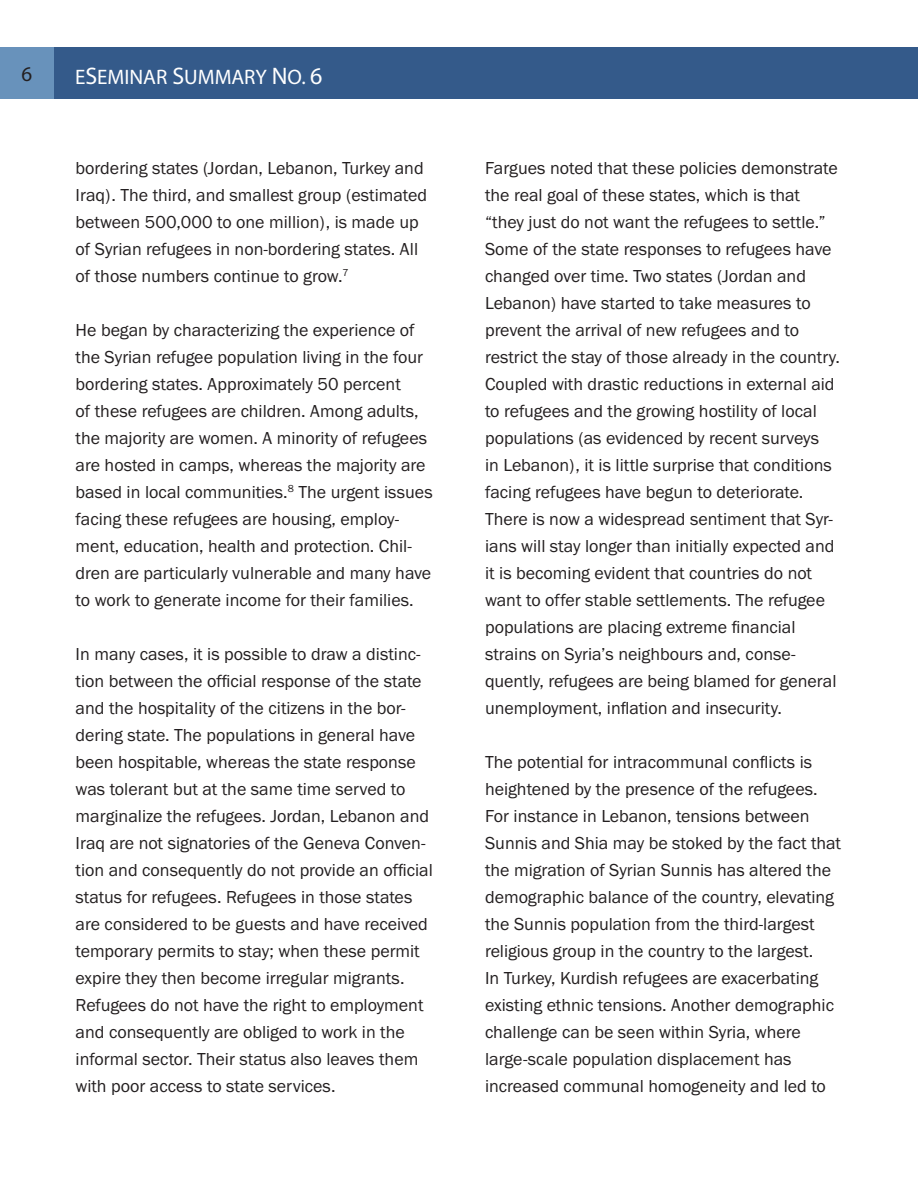
<style>
.page{position:relative;width:918px;height:1188px;background:#fff}
.page>*{position:absolute;margin:0;border:0;box-sizing:border-box;transform-origin:0 0}
.t1{font:21px "Myriad Pro";color:#fff}
.t2{font:21px "Myriad Pro";color:#231f20}
.t3{font:18px/27px "Franklin Gothic URW Boo";color:#231f20}
.s1{font-size:24px}
</style>
<div class="page">
<div style="left:54px;top:48px;width:864px;height:51px;background:#345a8a"></div>
<div style="left:0;top:48px;width:54px;height:51px;background:#6892bb"></div>
<p class="t2" style="left:22px;top:61px;width:12px">6</p>
<p class="t1" style="left:75px;top:64px;width:249px">E<span class="s1">S</span>EMINAR <span class="s1">S</span>UMMARY <span class="s1">N</span>O. <span class="s1">6</span></p>
<p class="t3" style="left:76px;top:154px;width:353px">bordering states (Jordan, Lebanon, Turkey and Iraq). The third, and smallest group (estimated between 500,000 to one million), is made up of Syrian refugees in non-bordering states. All of those numbers continue to grow.<sup>7</sup></p>
<p class="t3" style="left:76px;top:316px;width:359px">He began by characterizing the experience of the Syrian refugee population living in the four bordering states. Approximately 50 percent<br>of these refugees are children. Among adults, the majority are women. A minority of refugees are hosted in camps, whereas the majority are based in local communities.<sup>8</sup> The urgent issues facing these refugees are housing, employ&shy;ment, education, health and protection. Chil&shy;dren are particularly vulnerable and many have to work to generate income for their families.</p>
<p class="t3" style="left:76px;top:640px;width:359px">In many cases, it is possible to draw a distinc&shy;tion between the official response of the state and the hospitality of the citizens in the bor&shy;dering state. The populations in general have been hospitable, whereas the state response was tolerant but at the same time served to marginalize the refugees. Jordan, Lebanon and Iraq are not signatories of the Geneva Conven&shy;tion and consequently do not provide an official status for refugees. Refugees in those states are considered to be guests and have received temporary permits to stay; when these permit expire they then become irregular migrants.<br>Refugees do not have the right to employment and consequently are obliged to work in the informal sector. Their status also leaves them with poor access to state services.</p>
<p class="t3" style="left:485px;top:154px;width:356px">Fargues noted that these policies demonstrate the real goal of these states, which is that “they just do not want the refugees to settle.” Some of the state responses to refugees have changed over time. Two states (Jordan and Lebanon) have started to take measures to prevent the arrival of new refugees and to restrict the stay of those already in the country.<br>Coupled with drastic reductions in external aid to refugees and the growing hostility of local populations (as evidenced by recent surveys<br>in Lebanon), it is little surprise that conditions facing refugees have begun to deteriorate.<br>There is now a widespread sentiment that Syr&shy;ians will stay longer than initially expected and it is becoming evident that countries do not want to offer stable settlements. The refugee populations are placing extreme financial strains on Syria’s neighbours and, conse&shy;quently, refugees are being blamed for general unemployment, inflation and insecurity.</p>
<p class="t3" style="left:485px;top:748px;width:358px">The potential for intracommunal conflicts is heightened by the presence of the refugees.<br>For instance in Lebanon, tensions between Sunnis and Shia may be stoked by the fact that the migration of Syrian Sunnis has altered the demographic balance of the country, elevating the Sunnis population from the third-largest religious group in the country to the largest.<br>In Turkey, Kurdish refugees are exacerbating existing ethnic tensions. Another demographic challenge can be seen within Syria, where large-scale population displacement has increased communal homogeneity and led to</p>
</div>
